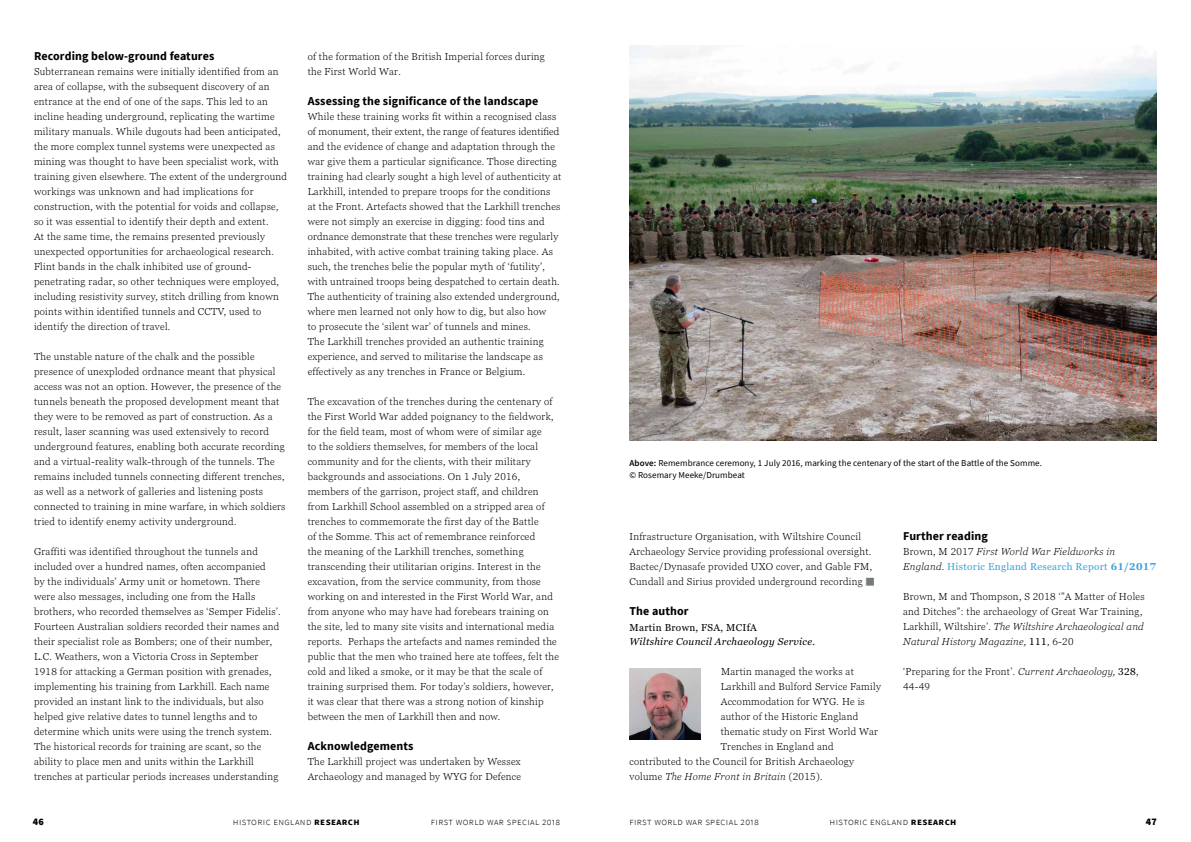
<style>
.page{position:relative;width:1191px;height:842px;background:#fff}
.page>*{position:absolute;margin:0;border:0;box-sizing:border-box;transform-origin:0 0}
.Para_Heading{font:700 12px "Source Sans Pro";letter-spacing:.01em;color:#000}
.Body_Text{font:700 12px "Source Sans Pro";letter-spacing:.01em;color:#000}
.Body_Text-2{font:300 10px/15px "Georgia Pro";letter-spacing:.03em;color:#000}
.Body_Text-3{font:italic 300 10px/15px "Georgia Pro";letter-spacing:.03em;color:#000}
.t1{font:300 10px "Source Sans Pro";letter-spacing:.04em;color:#000}
.Body_Text-4{font:italic 10px/14.5px "Georgia Pro";letter-spacing:.03em;color:#000}
.t2{font:900 10px "Source Sans Pro";color:#000}
.Image_Captions{font:9px/12px "Source Sans Pro";letter-spacing:.01em;color:#000}
.s1{font-weight:600}
.s2{font-family:"Source Sans Pro";font-weight:700;color:#757a7c}
.s3{font-style:normal}
.s4{font-weight:400;font-style:normal;color:#3ca3dc}
.s5{font-weight:700;font-style:normal;color:#3ca3dc}
.s6{font-style:italic}
.s7{font-weight:400}
.s8{font-weight:700}
</style>
<div class="page">
<img style="left:629px;top:668px;width:72px;height:72px">
<img style="left:629px;top:45px;width:528px;height:396px">
<p class="Para_Heading" style="left:34px;top:48px;width:182px">Recording below-ground features</p>
<p class="Body_Text-2" style="left:34px;top:65px;width:254px">Subterranean remains were initially identified from an area of collapse, with the subsequent discovery of an entrance at the end of one of the saps. This led to an incline heading underground, replicating the wartime military manuals. While dugouts had been anticipated, the more complex tunnel systems were unexpected as mining was thought to have been specialist work, with training given elsewhere. The extent of the underground workings was unknown and had implications for construction, with the potential for voids and collapse, so it was essential to identify their depth and extent.<br>At the same time, the remains presented previously unexpected opportunities for archaeological research.<br>Flint bands in the chalk inhibited use of ground&shy;penetrating radar, so other techniques were employed, including resistivity survey, stitch drilling from known points within identified tunnels and CCTV, used to identify the direction of travel.</p>
<p class="Body_Text-2" style="left:34px;top:350px;width:253px">The unstable nature of the chalk and the possible presence of unexploded ordnance meant that physical access was not an option. However, the presence of the tunnels beneath the proposed development meant that they were to be removed as part of construction. As a result, laser scanning was used extensively to record underground features, enabling both accurate recording and a virtual-reality walk-through of the tunnels. The remains included tunnels connecting different trenches, as well as a network of galleries and listening posts connected to training in mine warfare, in which soldiers tried to identify enemy activity underground.</p>
<p class="Body_Text-2" style="left:34px;top:545px;width:248px">Graffiti was identified throughout the tunnels and included over a hundred names, often accompanied<br>by the individuals’ Army unit or hometown. There were also messages, including one from the Halls brothers, who recorded themselves as ‘Semper Fidelis’.<br>Fourteen Australian soldiers recorded their names and their specialist role as Bombers; one of their number, L.C. Weathers, won a Victoria Cross in September 1918 for attacking a German position with grenades, implementing his training from Larkhill. Each name provided an instant link to the individuals, but also helped give relative dates to tunnel lengths and to determine which units were using the trench system.<br>The historical records for training are scant, so the ability to place men and units within the Larkhill trenches at particular periods increases understanding</p>
<p class="Body_Text-2" style="left:308px;top:50px;width:239px">of the formation of the British Imperial forces during the First World War.</p>
<p class="Para_Heading" style="left:308px;top:93px;width:232px">Assessing the significance of the landscape</p>
<p class="Body_Text-2" style="left:308px;top:110px;width:255px">While these training works fit within a recognised class of monument, their extent, the range of features identified and the evidence of change and adaptation through the war give them a particular significance. Those directing training had clearly sought a high level of authenticity at Larkhill, intended to prepare troops for the conditions<br>at the Front. Artefacts showed that the Larkhill trenches were not simply an exercise in digging: food tins and ordnance demonstrate that these trenches were regularly inhabited, with active combat training taking place. As such, the trenches belie the popular myth of ‘futility’, with untrained troops being despatched to certain death.<br>The authenticity of training also extended underground, where men learned not only how to dig, but also how<br>to prosecute the ‘silent war’ of tunnels and mines.<br>The Larkhill trenches provided an authentic training experience, and served to militarise the landscape as effectively as any trenches in France or Belgium.</p>
<p class="Body_Text-2" style="left:308px;top:395px;width:253px">The excavation of the trenches during the centenary of the First World War added poignancy to the fieldwork, for the field team, most of whom were of similar age<br>to the soldiers themselves, for members of the local community and for the clients, with their military backgrounds and associations. On 1 July 2016, members of the garrison, project staff, and children from Larkhill School assembled on a stripped area of trenches to commemorate the first day of the Battle<br>of the Somme. This act of remembrance reinforced<br>the meaning of the Larkhill trenches, something transcending their utilitarian origins. Interest in the excavation, from the service community, from those working on and interested in the First World War, and from anyone who may have had forebears training on the site, led to many site visits and international media reports. Perhaps the artefacts and names reminded the public that the men who trained here ate toffees, felt the cold and liked a smoke, or it may be that the scale of training surprised them. For today’s soldiers, however, it was clear that there was a strong notion of kinship between the men of Larkhill then and now.</p>
<p class="Para_Heading" style="left:308px;top:738px;width:107px">Acknowledgements</p>
<p class="Body_Text-2" style="left:308px;top:755px;width:215px">The Larkhill project was undertaken by Wessex<br>Archaeology and managed by WYG for Defence</p>
<p class="Image_Captions" style="left:629px;top:457px;width:414px"><span class="s1">Above:</span> Remembrance ceremony, 1 July 2016, marking the centenary of the start of the Battle of the Somme. © Rosemary Meeke/Drumbeat</p>
<p class="Body_Text-2" style="left:629px;top:530px;width:247px">Infrastructure Organisation, with Wiltshire Council Archaeology Service providing professional oversight.<br>Bactec/Dynasafe provided UXO cover, and Gable FM, Cundall and Sirius provided underground recording <span class="s2">■</span></p>
<p class="Body_Text" style="left:629px;top:603px;width:61px">The author</p>
<p class="Body_Text-4" style="left:629px;top:621px;width:187px"><span class="s3">Martin Brown, FSA, MCIfA<br></span>Wiltshire Council Archaeology Service.</p>
<p class="Body_Text-2" style="left:721px;top:665px;width:134px">Martin managed the works at</p>
<p class="Body_Text-2" style="left:720px;top:680px;width:162px">Larkhill and Bulford Service Family</p>
<p class="Body_Text-2" style="left:720px;top:695px;width:146px">Accommodation for WYG. He is</p>
<p class="Body_Text-2" style="left:720px;top:710px;width:139px">author of the Historic England</p>
<p class="Body_Text-2" style="left:720px;top:725px;width:159px">thematic study on First World War</p>
<p class="Body_Text-2" style="left:720px;top:740px;width:114px">Trenches in England and</p>
<p class="Body_Text-2" style="left:629px;top:755px;width:226px">contributed to the Council for British Archaeology</p>
<p class="Body_Text-3" style="left:629px;top:770px;width:194px"><span class="s3">volume</span> The Home Front in Britain <span class="s3">(2015).</span></p>
<p class="Para_Heading" style="left:903px;top:528px;width:86px">Further reading</p>
<p class="Body_Text-3" style="left:903px;top:545px;width:254px"><span class="s3">Brown, M 2017</span> First World War Fieldworks in<br>England<span class="s3">.</span> <span class="s4">Historic England Research Report</span> <span class="s5">61/2017</span></p>
<p class="Body_Text-2" style="left:903px;top:590px;width:243px">Brown, M and Thompson, S 2018 ‘”A Matter of Holes and Ditches”: the archaeology of Great War Training, Larkhill, Wiltshire’. <span class="s6">The Wiltshire Archaeological and Natural History Magazine,</span> <span class="s7">111</span>, 6-20</p>
<p class="Body_Text-2" style="left:903px;top:665px;width:237px">‘Preparing for the Front’. <span class="s6">Current Archaeology,</span> <span class="s7">328</span>,<br>44-49</p>
<p class="t2" style="left:33px;top:815px;width:13px">46</p>
<p class="t1" style="left:233px;top:815px;width:128px">historic england <span class="s8">research</span></p>
<p class="t1" style="left:431px;top:815px;width:131px">first world war special 2018</p>
<p class="t1" style="left:629px;top:815px;width:131px">first world war special 2018</p>
<p class="t1" style="left:829px;top:815px;width:128px">historic england <span class="s8">research</span></p>
<p class="t2" style="left:1145px;top:815px;width:13px">47</p>
</div>
